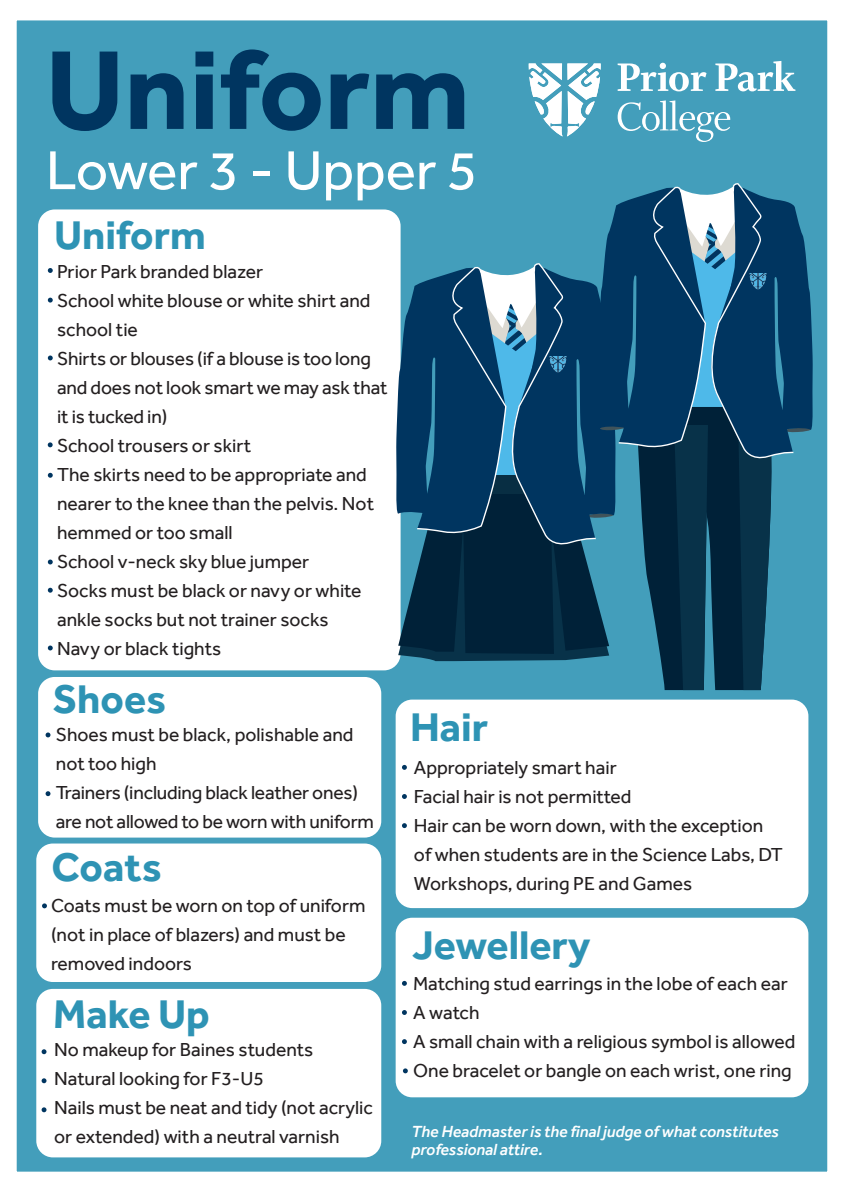
<style>
.page{position:relative;width:842px;height:1191px;background:#fff}
.page>*{position:absolute;margin:0;border:0;box-sizing:border-box;transform-origin:0 0}
.t1{font:700 115.9px "Effra";color:#003560}
.t2{font:56.6px "Effra";color:#fff}
.t3{font:700 41.4px "Effra";color:#2e93b4}
.t4{font:19.3px/29px "Effra";color:#231f20}
.t5{font:italic 500 16.6px/17.9px "Effra";color:#fff}
</style>
<div class="page">
<div style="left:16px;top:20px;width:812px;height:1152px;background:#439ebb"></div>
<div style="left:396px;top:699px;width:412px;height:209px;background:#fff;border-radius:17px"></div>
<div style="left:38px;top:209px;width:363px;height:461px;background:#fff;border-radius:17px"></div>
<div style="left:38px;top:677px;width:343px;height:160px;background:#fff;border-radius:17px"></div>
<div style="left:36px;top:843px;width:345px;height:139px;background:#fff;border-radius:17px"></div>
<div style="left:396px;top:917px;width:412px;height:180px;background:#fff;border-radius:17px"></div>
<div style="left:36px;top:989px;width:345px;height:168px;background:#fff;border-radius:17px"></div>
<svg style="left:48px;top:268px;width:5px;height:5px"></svg>
<svg style="left:48px;top:298px;width:5px;height:4px"></svg>
<svg style="left:48px;top:355px;width:5px;height:5px"></svg>
<svg style="left:48px;top:559px;width:5px;height:5px"></svg>
<svg style="left:48px;top:645px;width:5px;height:5px"></svg>
<svg style="left:48px;top:588px;width:5px;height:4px"></svg>
<svg style="left:46px;top:732px;width:4px;height:5px"></svg>
<svg style="left:46px;top:791px;width:4px;height:5px"></svg>
<svg style="left:42px;top:903px;width:5px;height:5px"></svg>
<svg style="left:402px;top:765px;width:5px;height:5px"></svg>
<svg style="left:402px;top:794px;width:5px;height:5px"></svg>
<svg style="left:402px;top:823px;width:5px;height:5px"></svg>
<svg style="left:402px;top:981px;width:5px;height:4px"></svg>
<svg style="left:402px;top:1010px;width:5px;height:5px"></svg>
<svg style="left:402px;top:1039px;width:5px;height:5px"></svg>
<svg style="left:42px;top:1049px;width:5px;height:5px"></svg>
<svg style="left:42px;top:1107px;width:5px;height:5px"></svg>
<svg style="left:42px;top:1078px;width:5px;height:5px"></svg>
<svg style="left:529px;top:63px;width:72px;height:73px"></svg>
<svg style="left:618px;top:63px;width:88px;height:28px"></svg>
<svg style="left:715px;top:61px;width:80px;height:30px"></svg>
<svg style="left:618px;top:100px;width:112px;height:42px"></svg>
<svg style="left:48px;top:473px;width:5px;height:5px"></svg>
<svg style="left:48px;top:442px;width:5px;height:5px"></svg>
<svg style="left:403px;top:1068px;width:5px;height:5px"></svg>
<svg style="left:396px;top:183px;width:417px;height:507px"></svg>
<img style="left:550px;top:357px;width:16px;height:16px">
<img style="left:750px;top:273px;width:16px;height:16px">
<p class="t1" style="left:45px;top:20px;width:426px">Uniform</p>
<p class="t2" style="left:46px;top:136px;width:433px">Lower 3 - Upper 5</p>
<p class="t3" style="left:54px;top:210px;width:153px">Uniform</p>
<p class="t4" style="left:57px;top:257px;width:332px">Prior Park branded blazer<br>School white blouse or white shirt and school tie<br>Shirts or blouses (if a blouse is too long and does not look smart we may ask that it is tucked in)<br>School trousers or skirt<br>The skirts need to be appropriate and nearer to the knee than the pelvis. Not hemmed or too small<br>School v-neck sky blue jumper<br>Socks must be black or navy or white ankle socks but not trainer socks<br>Navy or black tights</p>
<p class="t3" style="left:53px;top:673px;width:115px">Shoes</p>
<p class="t4" style="left:56px;top:720px;width:320px">Shoes must be black, polishable and not too high<br>Trainers (including black leather ones) are not allowed to be worn with uniform</p>
<p class="t3" style="left:51px;top:841px;width:112px">Coats</p>
<p class="t4" style="left:51px;top:891px;width:316px">Coats must be worn on top of uniform (not in place of blazers) and must be removed indoors</p>
<p class="t3" style="left:53px;top:988px;width:158px">Make Up</p>
<p class="t4" style="left:54px;top:1035px;width:320px">No makeup for Baines students<br>Natural looking for F3-U5<br>Nails must be neat and tidy (not acrylic or extended) with a neutral varnish</p>
<p class="t3" style="left:410px;top:702px;width:80px">Hair</p>
<p class="t4" style="left:414px;top:752px;width:370px">Appropriately smart hair<br>Facial hair is not permitted<br>Hair can be worn down, with the exception of when students are in the Science Labs, DT Workshops, during PE and Games</p>
<p class="t3" style="left:412px;top:920px;width:180px">Jewellery</p>
<p class="t4" style="left:413px;top:969px;width:384px">Matching stud earrings in the lobe of each ear A watch<br>A small chain with a religious symbol is allowed One bracelet or bangle on each wrist, one ring</p>
<p class="t5" style="left:411px;top:1122px;width:369px">The Headmaster is the final judge of what constitutes professional attire.</p>
</div>
